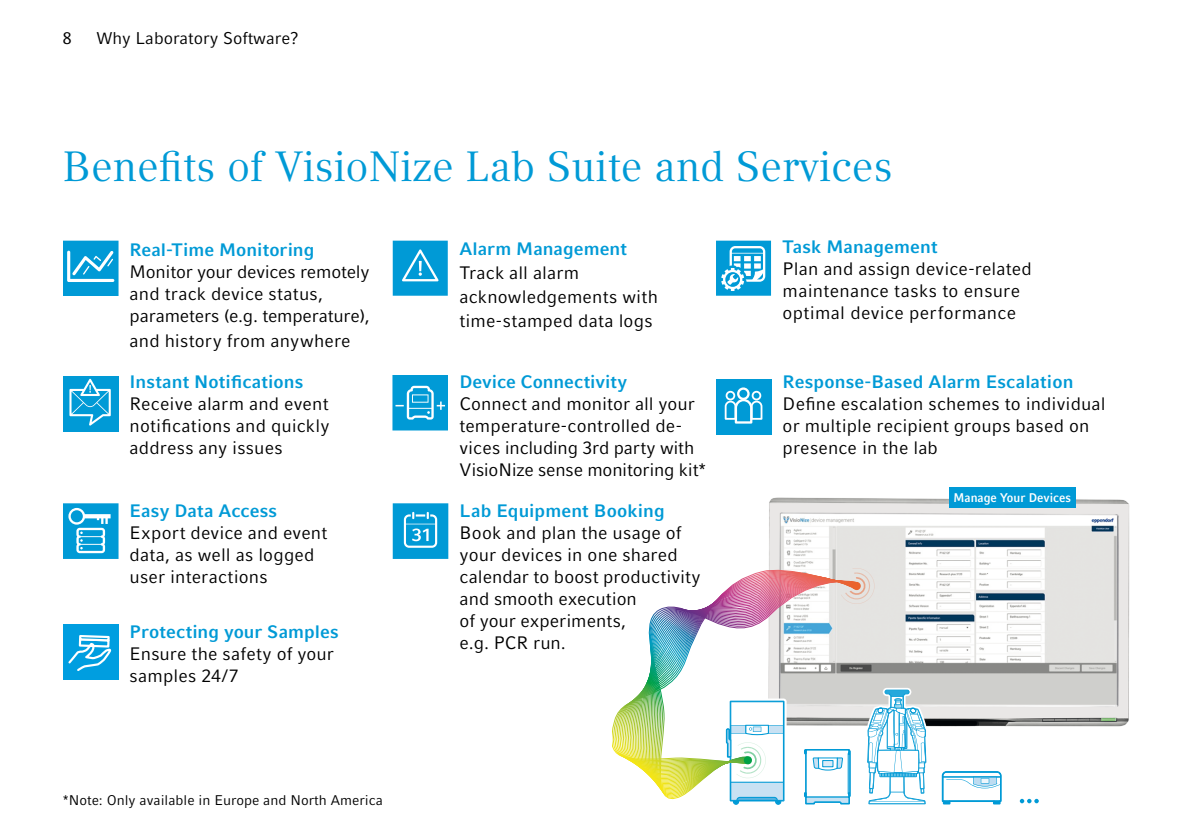
<style>
.page{position:relative;width:1191px;height:840px;background:#fff}
.page>*{position:absolute;margin:0;border:0;box-sizing:border-box;transform-origin:0 0}
.t1{font:42px "Compatil Textfor Eppendorf";color:#009ad6}
.t2{font:18px/22px "Compatil Factfor Eppendorf";letter-spacing:.005em;color:#000}
.t3{font:700 18px "Compatil Factfor Eppendorf";letter-spacing:.005em;color:#009ad6}
.t4{font:17px "Compatil Factfor Eppendorf";color:#000}
.t5{font:14px "Compatil Factfor Eppendorf";color:#000}
.t6{font:700 12.6px "Compatil Factfor Eppendorf";color:#fff;scale:.92 1}
.t7{font:700 12px "Compatil Factfor Eppendorf";color:#fff}
</style>
<div class="page">
<svg style="left:392px;top:375px;width:56px;height:55px;background:#1fa6da"></svg>
<svg style="left:716px;top:240px;width:55px;height:55px"></svg>
<svg style="left:63px;top:240px;width:55px;height:56px;background:#29aadc"></svg>
<svg style="left:393px;top:240px;width:55px;height:55px;background:#1aa4da"></svg>
<svg style="left:63px;top:503px;width:55px;height:55px;background:#2eacdd"></svg>
<img style="left:769px;top:493px;width:361px;height:234px">
<svg style="left:941px;top:771px;width:61px;height:34px"></svg>
<svg style="left:980px;top:777px;width:9px;height:6px"></svg>
<svg style="left:865px;top:687px;width:63px;height:118px"></svg>
<img style="left:612px;top:565px;width:242px;height:198px">
<svg style="left:723px;top:698px;width:63px;height:107px"></svg>
<svg style="left:841px;top:567px;width:33px;height:36px"></svg>
<svg style="left:1019px;top:798px;width:19px;height:4px"></svg>
<div style="left:949px;top:487px;width:126px;height:21px;background:#009ad6"></div>
<div style="left:63px;top:376px;width:55px;height:55px;background:#009ad6"></div>
<svg style="left:69px;top:378px;width:42px;height:47px"></svg>
<div style="left:716px;top:379px;width:55px;height:55px;background:#009ad6"></div>
<div style="left:737px;top:387px;width:12px;height:13px;border:2px solid #fff;border-radius:50%"></div>
<div style="left:725px;top:390px;width:10px;height:10px;border:2px solid #fff;border-radius:50%"></div>
<svg style="left:724px;top:397px;width:39px;height:27px"></svg>
<div style="left:751px;top:390px;width:10px;height:10px;border:2px solid #fff;border-radius:50%"></div>
<div style="left:63px;top:624px;width:55px;height:55px;background:#009ee0"></div>
<svg style="left:68px;top:635px;width:43px;height:36px"></svg>
<div style="left:393px;top:503px;width:55px;height:55px;background:#009ad6"></div>
<svg style="left:404px;top:511px;width:33px;height:36px"></svg>
<p class="t4" style="left:62px;top:28px;width:11px">8</p>
<p class="t4" style="left:96px;top:28px;width:204px">Why Laboratory Software?</p>
<h1 class="t1" style="left:63px;top:142px;width:831px">Benefits of VisioNize Lab Suite and Services</h1>
<p class="t3" style="left:130px;top:239px;width:186px">Real-Time Monitoring</p>
<p class="t2" style="left:130px;top:261px;width:242px">Monitor your devices remotely and track device status, parameters (e.g. temperature),</p>
<p class="t2" style="left:130px;top:329px;width:222px">and history from anywhere</p>
<p class="t3" style="left:130px;top:371px;width:175px">Instant Notifications</p>
<p class="t2" style="left:130px;top:393px;width:201px;text-align:justify">Receive alarm and event notifications and quickly address any issues</p>
<p class="t3" style="left:130px;top:499px;width:149px">Easy Data Access</p>
<p class="t2" style="left:130px;top:521px;width:199px">Export device and event data, as well as logged user interactions</p>
<p class="t3" style="left:130px;top:620px;width:211px">Protecting your Samples</p>
<p class="t2" style="left:130px;top:642px;width:206px">Ensure the safety of your samples 24/7</p>
<p class="t5" style="left:63px;top:791px;width:321px">*Note: Only available in Europe and North America</p>
<p class="t3" style="left:459px;top:238px;width:169px">Alarm Management</p>
<p class="t2" style="left:459px;top:261px;width:200px;line-height:24px">Track all alarm acknowledgements with time-stamped data logs</p>
<p class="t3" style="left:459px;top:371px;width:169px">Device Connectivity</p>
<p class="t2" style="left:459px;top:393px;width:248px">Connect and monitor all your temperature-controlled de&shy;vices including 3rd party with<br>VisioNize sense monitoring kit*</p>
<p class="t3" style="left:459px;top:499px;width:207px">Lab Equipment Booking</p>
<p class="t2" style="left:459px;top:521px;width:242px">Book and plan the usage of your devices in one shared calendar to boost productivity and smooth execution<br>of your experiments,<br>e.g. PCR run.</p>
<p class="t3" style="left:782px;top:236px;width:157px">Task Management</p>
<p class="t2" style="left:782px;top:258px;width:251px">Plan and assign device-related maintenance tasks to ensure optimal device performance</p>
<p class="t3" style="left:782px;top:371px;width:292px">Response-Based Alarm Escalation</p>
<p class="t2" style="left:782px;top:393px;width:324px">Define escalation schemes to individual or multiple recipient groups based on presence in the lab</p>
<p class="t6" style="left:953px;top:490px;width:129px">Manage Your Devices</p>
<p class="t7" style="left:954px;top:490px;width:116px">Manage Your Assets</p>
</div>
